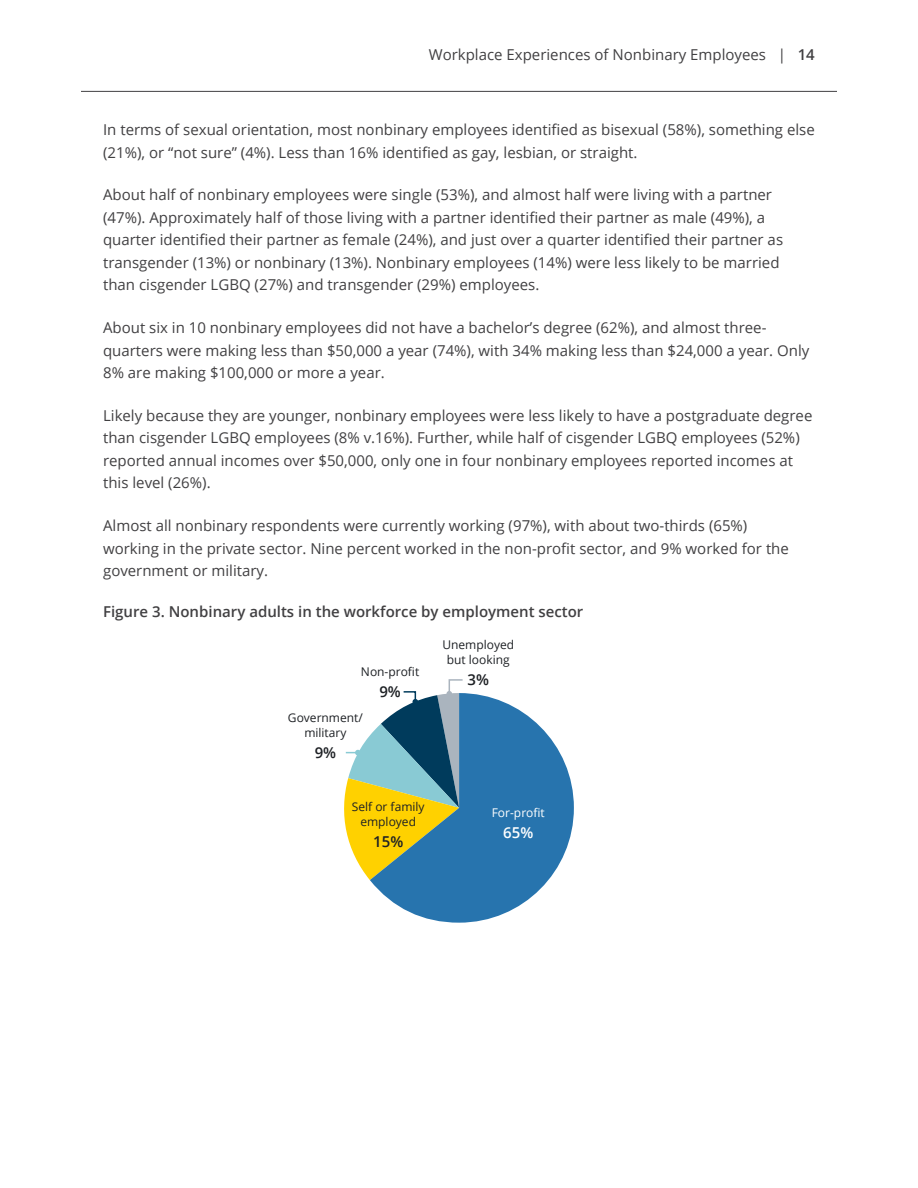
<style>
.page{position:relative;width:918px;height:1188px;background:#fff}
.page>*{position:absolute;margin:0;border:0;box-sizing:border-box;transform-origin:0 0}
.t1{font:15px/22.5px "Open Sans";color:#414042}
.t2{font:600 15px "Open Sans";color:#414042}
.t3{font:600 15px "Open Sans";color:#1e2125}
.t4{font:600 15px "Open Sans";color:#fff}
.t5{font:12px/15px "Open Sans";color:#1e2125;text-align:center}
.t6{font:12px "Open Sans";color:#fff}
.s1{font-weight:600}
</style>
<div class="page">
<hr style="left:81px;top:91px;width:756px;height:1px;background:#414042">
<svg style="left:370px;top:693px;width:204px;height:230px;fill:#2774ae"></svg>
<svg style="left:344px;top:679px;width:120px;height:201px"></svg>
<p class="t1" style="left:429px;top:43px;width:388px">Workplace Experiences of Nonbinary Employees | <span class="s1">14</span></p>
<p class="t1" style="left:103px;top:118px;width:713px">In terms of sexual orientation, most nonbinary employees identified as bisexual (58%), something else (21%), or “not sure” (4%). Less than 16% identified as gay, lesbian, or straight.</p>
<p class="t1" style="left:103px;top:183px;width:682px">About half of nonbinary employees were single (53%), and almost half were living with a partner (47%). Approximately half of those living with a partner identified their partner as male (49%), a quarter identified their partner as female (24%), and just over a quarter identified their partner as transgender (13%) or nonbinary (13%). Nonbinary employees (14%) were less likely to be married than cisgender LGBQ (27%) and transgender (29%) employees.</p>
<p class="t1" style="left:103px;top:316px;width:708px">About six in 10 nonbinary employees did not have a bachelor’s degree (62%), and almost three&shy;quarters were making less than $50,000 a year (74%), with 34% making less than $24,000 a year. Only<br>8% are making $100,000 or more a year.</p>
<p class="t1" style="left:103px;top:404px;width:711px">Likely because they are younger, nonbinary employees were less likely to have a postgraduate degree than cisgender LGBQ employees (8% v.16%). Further, while half of cisgender LGBQ employees (52%) reported annual incomes over $50,000, only one in four nonbinary employees reported incomes at this level (26%).</p>
<p class="t1" style="left:103px;top:514px;width:687px">Almost all nonbinary respondents were currently working (97%), with about two-thirds (65%) working in the private sector. Nine percent worked in the non-profit sector, and 9% worked for the government or military.</p>
<p class="t2" style="left:103px;top:602px;width:482px">Figure 3. Nonbinary adults in the workforce by employment sector</p>
<p class="t5" style="left:361px;top:664px;width:60px">Non-profit</p>
<p class="t3" style="left:379px;top:681px;width:23px">9%</p>
<p class="t5" style="left:288px;top:710px;width:76px">Government/ military</p>
<p class="t3" style="left:315px;top:742px;width:23px">9%</p>
<p class="t5" style="left:352px;top:799px;width:74px">Self or family employed</p>
<p class="t3" style="left:373px;top:831px;width:32px">15%</p>
<p class="t5" style="left:442px;top:637px;width:73px">Unemployed but looking</p>
<p class="t3" style="left:468px;top:669px;width:23px">3%</p>
<p class="t6" style="left:492px;top:804px;width:55px">For-profit</p>
<p class="t4" style="left:503px;top:822px;width:32px">65%</p>
</div>
